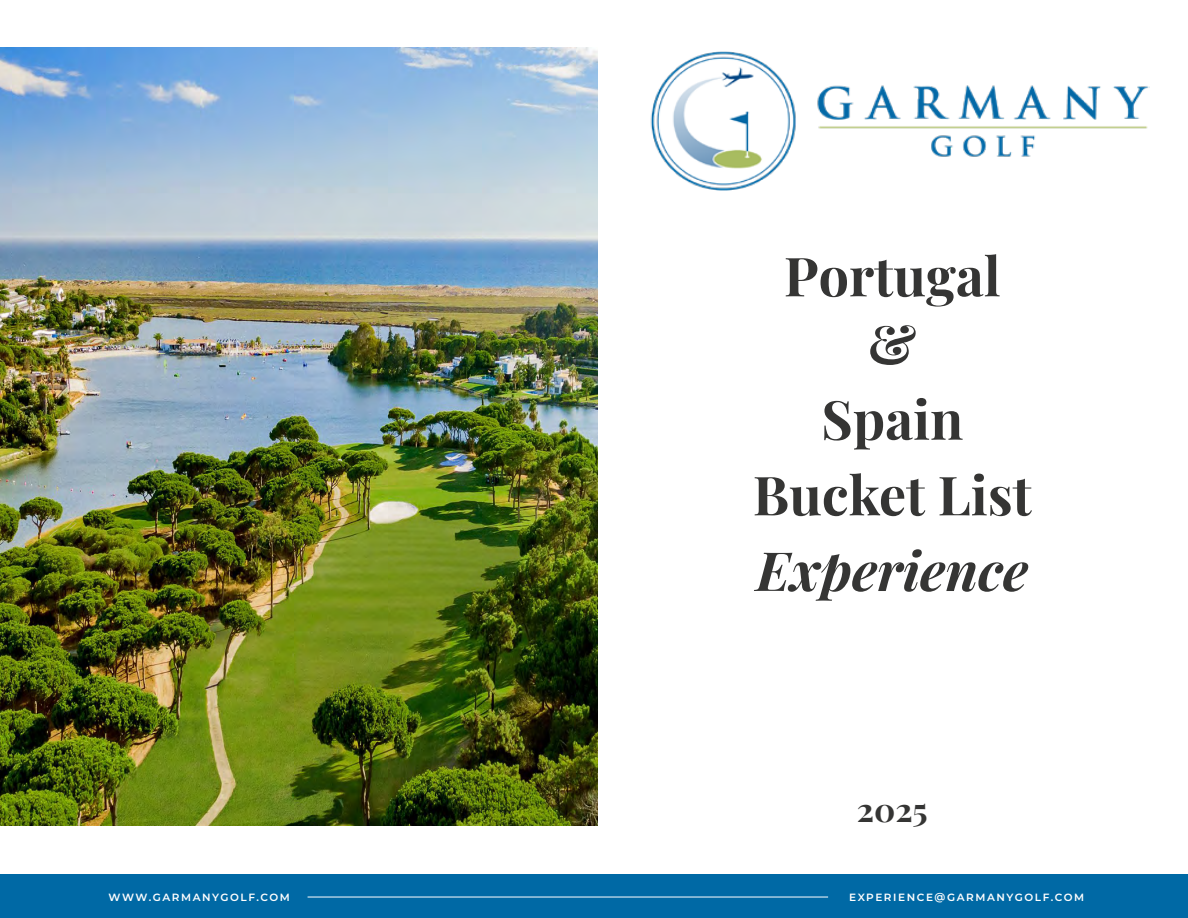
<style>
.page{position:relative;width:1188px;height:918px;background:#fff}
.page>*{position:absolute;margin:0;border:0;box-sizing:border-box;transform-origin:0 0}
.t1{font:700 54px/67.8px "Playfair Display";color:#353534;text-align:center}
.t2{font:italic 700 54px "Playfair Display";color:#353534}
.t3{font:700 33px "Playfair Display";color:#353534}
.t4{font:600 10.5px "Montserrat";letter-spacing:.15em;color:#fff}
.s1{font-style:inherit}
</style>
<div class="page">
<div style="left:0;top:875px;width:1188px;height:43px;background:#0069a5"></div>
<hr style="left:308px;top:897px;width:520px;height:1px;background:#fff">
<img style="left:650px;top:51px;width:499px;height:139px">
<img style="left:0;top:48px;width:598px;height:778px">
<h1 class="t1" style="left:784px;top:238px;width:218px">Portugal &amp;</h1>
<h1 class="t1" style="left:753px;top:377px;width:280px;line-height:75.6px">Spain<br>Bucket List</h1>
<h1 class="t2" style="left:756px;top:527px;width:274px">Experience</h1>
<h2 class="t3" style="left:857px;top:783px;width:72px">202<span class="s1">5</span></h2>
<p class="t4" style="left:108px;top:890px;width:183px">WWW.GARMANYGOLF.COM</p>
<p class="t4" style="left:849px;top:890px;width:237px">EXPERIENCE@GARMANYGOLF.COM</p>
</div>
